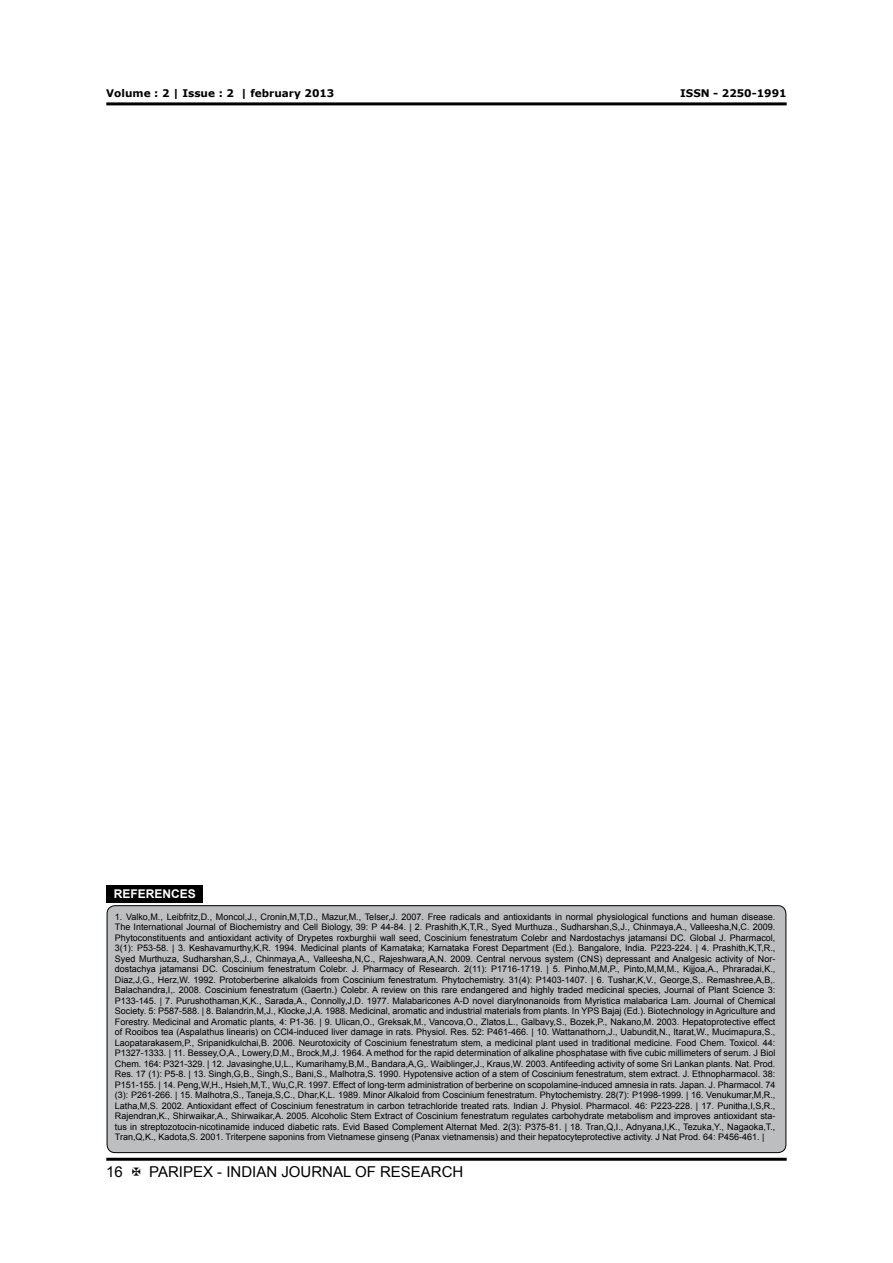
<style>
.page{position:relative;width:893px;height:1263px;background:#fff}
.page>*{position:absolute;margin:0;border:0;box-sizing:border-box;transform-origin:0 0}
.t1{font:15px "Arial";color:#000}
.t2{font:700 12px "Arial";color:#fff}
.t3{font:700 10.5px "Verdana";color:#000}
.t4{font:9px/10.5px "Arial";color:#000;text-align:justify}
</style>
<div class="page">
<hr style="left:106px;top:102px;width:681px;height:3px;background:#000">
<hr style="left:106px;top:1158px;width:681px;height:3px;background:#000">
<div style="left:107px;top:906px;width:679px;height:246px;background:#bcbec0;border-radius:8px"></div>
<div style="left:107px;top:905px;width:679px;height:248px;border:1px solid #000;border-radius:8px"></div>
<div style="left:107px;top:885px;width:96px;height:17px;background:#000"></div>
<p class="t3" style="left:106px;top:89px;width:230px">Volume : 2 | Issue : 2 | february 2013</p>
<p class="t3" style="left:680px;top:89px;width:108px">ISSN - 2250-1991</p>
<h2 class="t2" style="left:114px;top:889px;width:84px">REFERENCES</h2>
<p class="t4" style="left:115px;top:912px;width:662px">1. Valko,M., Leibfritz,D., Moncol,J., Cronin,M,T,D., Mazur,M., Telser,J. 2007. Free radicals and antioxidants in normal physiological functions and human disease.<br>The International Journal of Biochemistry and Cell Biology, 39: P 44-84. | 2. Prashith,K,T,R., Syed Murthuza., Sudharshan,S,J., Chinmaya,A., Valleesha,N,C. 2009.<br>Phytoconstituents and antioxidant activity of Drypetes roxburghii wall seed, Coscinium fenestratum Colebr and Nardostachys jatamansi DC. Global J. Pharmacol, 3(1): P53-58. | 3. Keshavamurthy,K,R. 1994. Medicinal plants of Karnataka; Karnataka Forest Department (Ed.). Bangalore, India. P223-224. | 4. Prashith,K,T,R., Syed Murthuza, Sudharshan,S,J., Chinmaya,A., Valleesha,N,C., Rajeshwara,A,N. 2009. Central nervous system (CNS) depressant and Analgesic activity of Nor&shy;dostachya jatamansi DC. Coscinium fenestratum Colebr. J. Pharmacy of Research. 2(11): P1716-1719. | 5. Pinho,M,M,P., Pinto,M,M,M., Kijjoa,A., Phraradai,K., Diaz,J,G., Herz,W. 1992. Protoberberine alkaloids from Coscinium fenestratum. Phytochemistry. 31(4): P1403-1407. | 6. Tushar,K,V., George,S,. Remashree,A,B,.<br>Balachandra,I,. 2008. Coscinium fenestratum (Gaertn.) Colebr. A review on this rare endangered and highly traded medicinal species, Journal of Plant Science 3:<br>P133-145. | 7. Purushothaman,K,K., Sarada,A., Connolly,J,D. 1977. Malabaricones A-D novel diarylnonanoids from Myristica malabarica Lam. Journal of Chemical Society. 5: P587-588. | 8. Balandrin,M,J., Klocke,J,A. 1988. Medicinal, aromatic and industrial materials from plants. In YPS Bajaj (Ed.). Biotechnology in Agriculture and Forestry. Medicinal and Aromatic plants, 4: P1-36. | 9. Ulican,O., Greksak,M., Vancova,O., Zlatos,L., Galbavy,S., Bozek,P., Nakano,M. 2003. Hepatoprotective effect of Rooibos tea (Aspalathus linearis) on CCl4-induced liver damage in rats. Physiol. Res. 52: P461-466. | 10. Wattanathorn,J., Uabundit,N., Itarat,W., Mucimapura,S., Laopatarakasem,P., Sripanidkulchai,B. 2006. Neurotoxicity of Coscinium fenestratum stem, a medicinal plant used in traditional medicine. Food Chem. Toxicol. 44:<br>P1327-1333. | 11. Bessey,O,A., Lowery,D,M., Brock,M,J. 1964. A method for the rapid determination of alkaline phosphatase with five cubic millimeters of serum. J Biol Chem. 164: P321-329. | 12. Javasinghe,U,L., Kumarihamy,B,M., Bandara,A,G,. Waiblinger,J., Kraus,W. 2003. Antifeeding activity of some Sri Lankan plants. Nat. Prod.<br>Res. 17 (1): P5-8. | 13. Singh,G,B., Singh,S., Bani,S., Malhotra,S. 1990. Hypotensive action of a stem of Coscinium fenestratum, stem extract. J. Ethnopharmacol. 38:<br>P151-155. | 14. Peng,W,H., Hsieh,M,T., Wu,C,R. 1997. Effect of long-term administration of berberine on scopolamine-induced amnesia in rats. Japan. J. Pharmacol. 74 (3): P261-266. | 15. Malhotra,S., Taneja,S,C., Dhar,K,L. 1989. Minor Alkaloid from Coscinium fenestratum. Phytochemistry. 28(7): P1998-1999. | 16. Venukumar,M,R., Latha,M,S. 2002. Antioxidant effect of Coscinium fenestratum in carbon tetrachloride treated rats. Indian J. Physiol. Pharmacol. 46: P223-228. | 17. Punitha,I,S,R., Rajendran,K., Shirwaikar,A., Shirwaikar,A. 2005. Alcoholic Stem Extract of Coscinium fenestratum regulates carbohydrate metabolism and improves antioxidant sta&shy;tus in streptozotocin-nicotinamide induced diabetic rats. Evid Based Complement Alternat Med. 2(3): P375-81. | 18. Tran,Q,I., Adnyana,I,K., Tezuka,Y., Nagaoka,T., Tran,Q,K., Kadota,S. 2001. Triterpene saponins from Vietnamese ginseng (Panax vietnamensis) and their hepatocyteprotective activity. J Nat Prod. 64: P456-461. |</p>
<h1 class="t1" style="left:106px;top:1166px;width:18px">16</h1>
<h1 class="t1" style="left:149px;top:1166px;width:316px">PARIPEX - INDIAN JOURNAL OF RESEARCH</h1>
</div>
